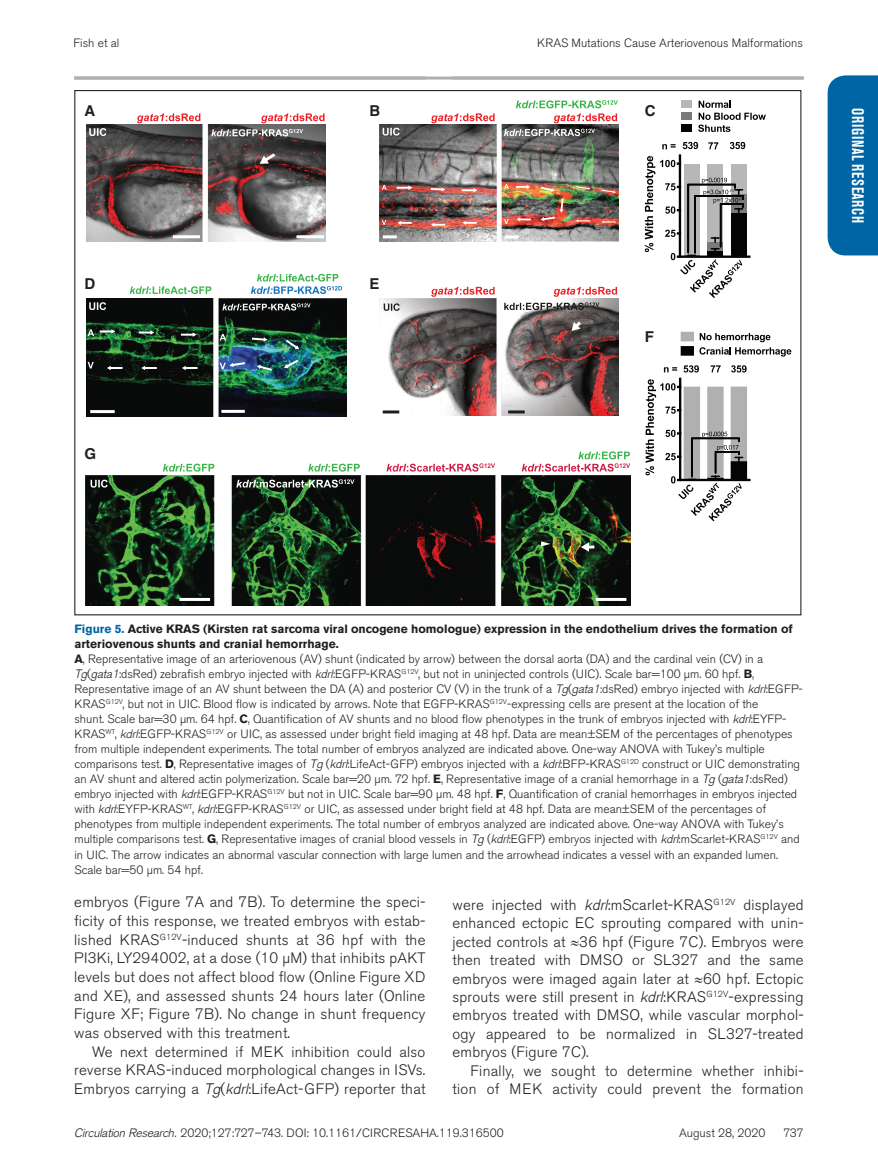
<style>
.page{position:relative;width:878px;height:1175px;background:#fff}
.page>*{position:absolute;margin:0;border:0;box-sizing:border-box;transform-origin:0 0}
.t1{font:700 condensed 16.5px "Akzidenz Grotesk BE";color:#fff;scale:.9 1}
.t2{font:300 15px/18.5px "Akzidenz Grotesk BE";letter-spacing:.015em;color:#231f20;text-align:justify}
.t3{font:700 15px "Helvetica";color:#231f20}
.t4{font:300 12px/15px "Akzidenz Grotesk BE";color:#231f20}
.s1{font-weight:700;color:#0065a4}
.s2{font-weight:700}
.s3{font-family:"Akzidenz Grotesk";font-style:italic}
</style>
<div class="page">
<div style="left:827px;top:75px;width:51px;height:180px;background:#0065a4"></div>
<hr style="left:74px;top:76px;width:729px;height:4px;background:#b9babe">
<svg style="left:74px;top:90px;width:728px;height:526px"></svg>
<p class="t4" style="left:74px;top:36px;width:47px">Fish et al</p>
<p class="t4" style="left:537px;top:36px;width:267px">KRAS Mutations Cause Arteriovenous Malformations</p>
<p class="t3" style="left:84px;top:102px;width:12px">A</p>
<p class="t3" style="left:84px;top:274px;width:12px">D</p>
<p class="t3" style="left:84px;top:445px;width:13px">G</p>
<p class="t3" style="left:369px;top:102px;width:12px">B</p>
<p class="t3" style="left:645px;top:102px;width:12px">C</p>
<p class="t3" style="left:369px;top:274px;width:12px">E</p>
<p class="t3" style="left:645px;top:328px;width:11px">F</p>
<h1 class="t1" style="left:867px;top:108px;width:127px;rotate:90deg">Original Research</h1>
<p class="t4" style="left:74px;top:622px;width:729px"><span class="s1">Figure 5.</span> <span class="s2">Active KRAS (Kirsten rat sarcoma viral oncogene homologue) expression in the endothelium drives the formation of arteriovenous shunts and cranial hemorrhage.<br>A</span>, Representative image of an arteriovenous (AV) shunt (indicated by arrow) between the dorsal aorta (DA) and the cardinal vein (CV) in a <span class="s3">Tg</span>(<span class="s3">gata1</span>:dsRed) zebrafish embryo injected with <span class="s3">kdrl</span>:EGFP-KRAS<sup>G12V</sup>, but not in uninjected controls (UIC). Scale bar=100 μ m. 60 hpf. <span class="s2">B</span>, Representative image of an AV shunt between the DA (A) and posterior CV (V) in the trunk of a <span class="s3">Tg</span>(<span class="s3">gata1</span>:dsRed) embryo injected with <span class="s3">kdrl</span>:EGFP-KRAS<sup>G12V</sup>, but not in UIC. Blood flow is indicated by arrows. Note that EGFP-KRAS<sup>G12V</sup>-expressing cells are present at the location of the<br>shunt. Scale bar=30 μ m. 64 hpf. <span class="s2">C</span>, Quantification of AV shunts and no blood flow phenotypes in the trunk of embryos injected with <span class="s3">kdrl</span>:EYFP-KRAS<sup>WT</sup>, <span class="s3">kdrl</span>:EGFP-KRAS<sup>G12V</sup> or UIC, as assessed under bright field imaging at 48 hpf. Data are mean±SEM of the percentages of phenotypes from multiple independent experiments. The total number of embryos analyzed are indicated above. One-way ANOVA with Tukey’s multiple comparisons test. <span class="s2">D</span>, Representative images of <span class="s3">Tg</span> (<span class="s3">kdrl</span>:LifeAct-GFP) embryos injected with a <span class="s3">kdrl</span>:BFP-KRAS<sup>G12D</sup> construct or UIC demonstrating an AV shunt and altered actin polymerization. Scale bar=20 μ m. 72 hpf. <span class="s2">E</span>, Representative image of a cranial hemorrhage in a <span class="s3">Tg</span> (<span class="s3">gata1</span>:dsRed) embryo injected with <span class="s3">kdrl</span>:EGFP-KRAS<sup>G12V</sup> but not in UIC. Scale bar=90 μ m. 48 hpf. <span class="s2">F</span>, Quantification of cranial hemorrhages in embryos injected with <span class="s3">kdrl</span>:EYFP-KRAS<sup>WT</sup>, <span class="s3">kdrl</span>:EGFP-KRAS<sup>G12V</sup> or UIC, as assessed under bright field at 48 hpf. Data are mean±SEM of the percentages of phenotypes from multiple independent experiments. The total number of embryos analyzed are indicated above. One-way ANOVA with Tukey’s multiple comparisons test. <span class="s2">G</span>, Representative images of cranial blood vessels in <span class="s3">Tg</span> (<span class="s3">kdrl</span>:EGFP) embryos injected with <span class="s3">kdrl</span>:mScarlet-KRAS<sup>G12V</sup> and in UIC. The arrow indicates an abnormal vascular connection with large lumen and the arrowhead indicates a vessel with an expanded lumen.<br>Scale bar=50 μ m. 54 hpf.</p>
<p class="t2" style="left:74px;top:893px;width:353px">embryos (Figure 7A and 7B). To determine the speci&shy;ficity of this response, we treated embryos with estab&shy;lished KRAS<sup>G12V</sup>-induced shunts at 36 hpf with the PI3Ki, LY294002, at a dose (10 µM) that inhibits pAKT levels but does not affect blood flow (Online Figure XD and XE), and assessed shunts 24 hours later (Online Figure XF; Figure 7B). No change in shunt frequency was observed with this treatment.</p>
<p class="t2" style="left:74px;top:1042px;width:353px;text-indent:18px">We next determined if MEK inhibition could also reverse KRAS-induced morphological changes in ISVs.<br>Embryos carrying a <span class="s3">Tg</span>(<span class="s3">kdrl</span>:LifeAct-GFP) reporter that</p>
<p class="t2" style="left:452px;top:896px;width:353px">were injected with <span class="s3">kdrl</span>:mScarlet-KRAS<sup>G12V</sup> displayed enhanced ectopic EC sprouting compared with unin&shy;jected controls at ≈36 hpf (Figure 7C). Embryos were then treated with DMSO or SL327 and the same embryos were imaged again later at ≈60 hpf. Ectopic sprouts were still present in <span class="s3">kdrl</span>:KRAS<sup>G12V</sup>-expressing embryos treated with DMSO, while vascular morphol&shy;ogy appeared to be normalized in SL327-treated embryos (Figure 7C).</p>
<p class="t2" style="left:452px;top:1061px;width:352px;text-align:right">Finally, we sought to determine whether inhibi&shy;tion of MEK activity could prevent the formation</p>
<p class="t4" style="left:74px;top:1125px;width:431px"><span class="s3">Circulation Research.</span> 2020;127:727–743. DOI: 10.1161/CIRCRESAHA.119.316500</p>
<p class="t4" style="left:679px;top:1125px;width:88px">August 28, 2020</p>
<p class="t4" style="left:783px;top:1125px;width:22px">737</p>
</div>
